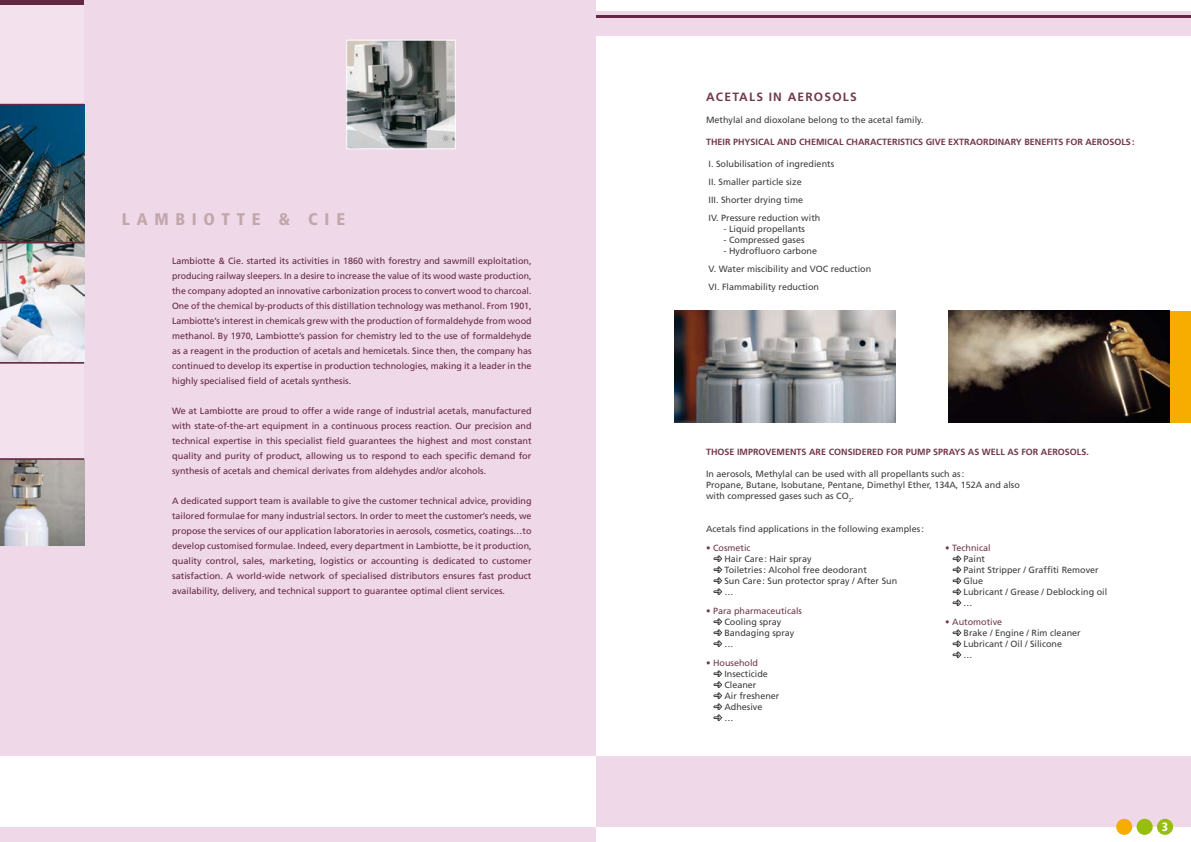
<style>
.page{position:relative;width:1191px;height:842px;background:#fff}
.page>*{position:absolute;margin:0;border:0;box-sizing:border-box;transform-origin:0 0}
.t1{font:900 condensed 16.8px "Frutiger";letter-spacing:.4em;color:#c2a7aa}
.t2{font:700 12px "Frutiger";letter-spacing:.1em;color:#72384d}
.t3{font:9px/15px "Frutiger";color:#652842;text-align:justify}
.t4{font:9px/11px "Frutiger";color:#3e3e40}
.t5{font:700 9px "Frutiger";color:#72384d}
.t6{font:9px "Frutiger";color:#72384d}
</style>
<div class="page">
<div style="left:595px;top:11px;width:596px;height:25px;background:#efd8e8"></div>
<hr style="left:595px;top:15px;width:596px;height:3px;background:#652842">
<div style="left:595px;top:756px;width:596px;height:70px;background:#efd8e8"></div>
<div style="left:1157px;top:819px;width:16px;height:16px;background:#97be0d;border-radius:50%"></div>
<div style="left:1116px;top:819px;width:16px;height:16px;background:#f7ac00;border-radius:50%"></div>
<div style="left:1136px;top:819px;width:16px;height:16px;background:#97be0d;border-radius:50%"></div>
<div style="left:0;top:0;width:595px;height:842px;background:#efd8e8"></div>
<div style="left:0;top:0;width:84px;height:540px;background:#f3e2ee"></div>
<img style="left:0;top:105px;width:84px;height:137px">
<hr style="left:0;top:104px;width:84px;height:1px;background:#652842">
<img style="left:0;top:243px;width:84px;height:119px">
<hr style="left:0;top:242px;width:84px;height:1px;background:#652842">
<hr style="left:0;top:362px;width:84px;height:2px;background:#652842">
<img style="left:0;top:460px;width:84px;height:85px">
<hr style="left:0;top:458px;width:84px;height:2px;background:#652842">
<div style="left:0;top:0;width:84px;height:5px;background:#652842"></div>
<div style="left:0;top:756px;width:595px;height:70px;background:#fff"></div>
<svg style="left:713px;top:555px;width:9px;height:40px"></svg>
<svg style="left:713px;top:618px;width:9px;height:29px"></svg>
<svg style="left:713px;top:670px;width:9px;height:51px"></svg>
<div style="left:970px;top:311px;width:221px;height:111px;background:#f7ac00"></div>
<img style="left:948px;top:311px;width:221px;height:111px">
<img style="left:675px;top:311px;width:220px;height:111px">
<img style="left:348px;top:42px;width:106px;height:105px">
<div style="left:346px;top:40px;width:110px;height:109px;border:1px solid #fff"></div>
<svg style="left:952px;top:555px;width:9px;height:51px"></svg>
<svg style="left:952px;top:629px;width:9px;height:29px"></svg>
<h1 class="t1" style="left:122px;top:209px;width:225px">LAMBIOTTE &amp; CIE</h1>
<p class="t3" style="left:172px;top:253px;width:361px">Lambiotte &amp; Cie. started its activities in 1860 with forestry and sawmill exploitation, producing railway sleepers. In a desire to increase the value of its wood waste production, the company adopted an innovative carbonization process to convert wood to charcoal.<br>One of the chemical by-products of this distillation technology was methanol. From 1901, Lambiotte’s interest in chemicals grew with the production of formaldehyde from wood methanol. By 1970, Lambiotte’s passion for chemistry led to the use of formaldehyde as a reagent in the production of acetals and hemicetals. Since then, the company has continued to develop its expertise in production technologies, making it a leader in the highly specialised field of acetals synthesis.</p>
<p class="t3" style="left:172px;top:403px;width:361px">We at Lambiotte are proud to offer a wide range of industrial acetals, manufactured with state-of-the-art equipment in a continuous process reaction. Our precision and technical expertise in this specialist field guarantees the highest and most constant quality and purity of product, allowing us to respond to each specific demand for synthesis of acetals and chemical derivates from aldehydes and/or alcohols.</p>
<p class="t3" style="left:172px;top:493px;width:361px">A dedicated support team is available to give the customer technical advice, providing tailored formulae for many industrial sectors. In order to meet the customer’s needs, we propose the services of our application laboratories in aerosols, cosmetics, coatings…to develop customised formulae. Indeed, every department in Lambiotte, be it production, quality control, sales, marketing, logistics or accounting is dedicated to customer satisfaction. A world-wide network of specialised distributors ensures fast product availability, delivery, and technical support to guarantee optimal client services.</p>
<h2 class="t2" style="left:706px;top:90px;width:152px">ACETALS IN AEROSOLS</h2>
<p class="t4" style="left:706px;top:114px;width:219px">Methylal and dioxolane belong to the acetal family.</p>
<p class="t5" style="left:706px;top:136px;width:430px">THEIR PHYSICAL AND CHEMICAL CHARACTERISTICS GIVE EXTRAORDINARY BENEFITS FOR AEROSOLS:</p>
<p class="t4" style="left:708px;top:155px;width:127px;line-height:18px">I. Solubilisation of ingredients<br>II. Smaller particle size<br>III. Shorter drying time<br>IV. Pressure reduction with</p>
<p class="t4" style="left:723px;top:223px;width:83px">- Liquid propellants</p>
<p class="t4" style="left:723px;top:234px;width:83px">- Compressed gases</p>
<p class="t4" style="left:708px;top:242px;width:164px;line-height:18px;text-indent:15px">- Hydrofluoro carbone<br>V. Water miscibility and VOC reduction<br>VI. Flammability reduction</p>
<p class="t5" style="left:706px;top:446px;width:322px">THOSE IMPROVEMENTS ARE CONSIDERED FOR PUMP SPRAYS AS WELL AS FOR</p>
<p class="t5" style="left:1041px;top:446px;width:50px">AEROSOLS.</p>
<p class="t4" style="left:706px;top:468px;width:315px">In aerosols, Methylal can be used with all propellants such as:<br>Propane, Butane, Isobutane, Pentane, Dimethyl Ether, 134A, 152A and also with compressed gases such as CO<sub>2</sub>.</p>
<p class="t4" style="left:706px;top:523px;width:219px">Acetals find applications in the following examples:</p>
<p class="t6" style="left:706px;top:542px;width:46px">• Cosmetic</p>
<p class="t4" style="left:724px;top:553px;width:174px">Hair Care: Hair spray<br>Toiletries: Alcohol free deodorant<br>Sun Care: Sun protector spray / After Sun …</p>
<p class="t6" style="left:706px;top:605px;width:98px">• Para pharmaceuticals</p>
<p class="t4" style="left:724px;top:616px;width:72px">Cooling spray<br>Bandaging spray …</p>
<p class="t6" style="left:706px;top:657px;width:54px">• Household</p>
<p class="t4" style="left:724px;top:668px;width:57px">Insecticide<br>Cleaner<br>Air freshener<br>Adhesive<br>…</p>
<p class="t6" style="left:945px;top:542px;width:47px">• Technical</p>
<p class="t4" style="left:963px;top:553px;width:145px">Paint<br>Paint Stripper / Graffiti Remover<br>Glue<br>Lubricant / Grease / Deblocking oil …</p>
<p class="t6" style="left:945px;top:616px;width:59px">• Automotive</p>
<p class="t4" style="left:963px;top:627px;width:119px">Brake / Engine / Rim cleaner<br>Lubricant / Oil / Silicone<br>…</p>
</div>
